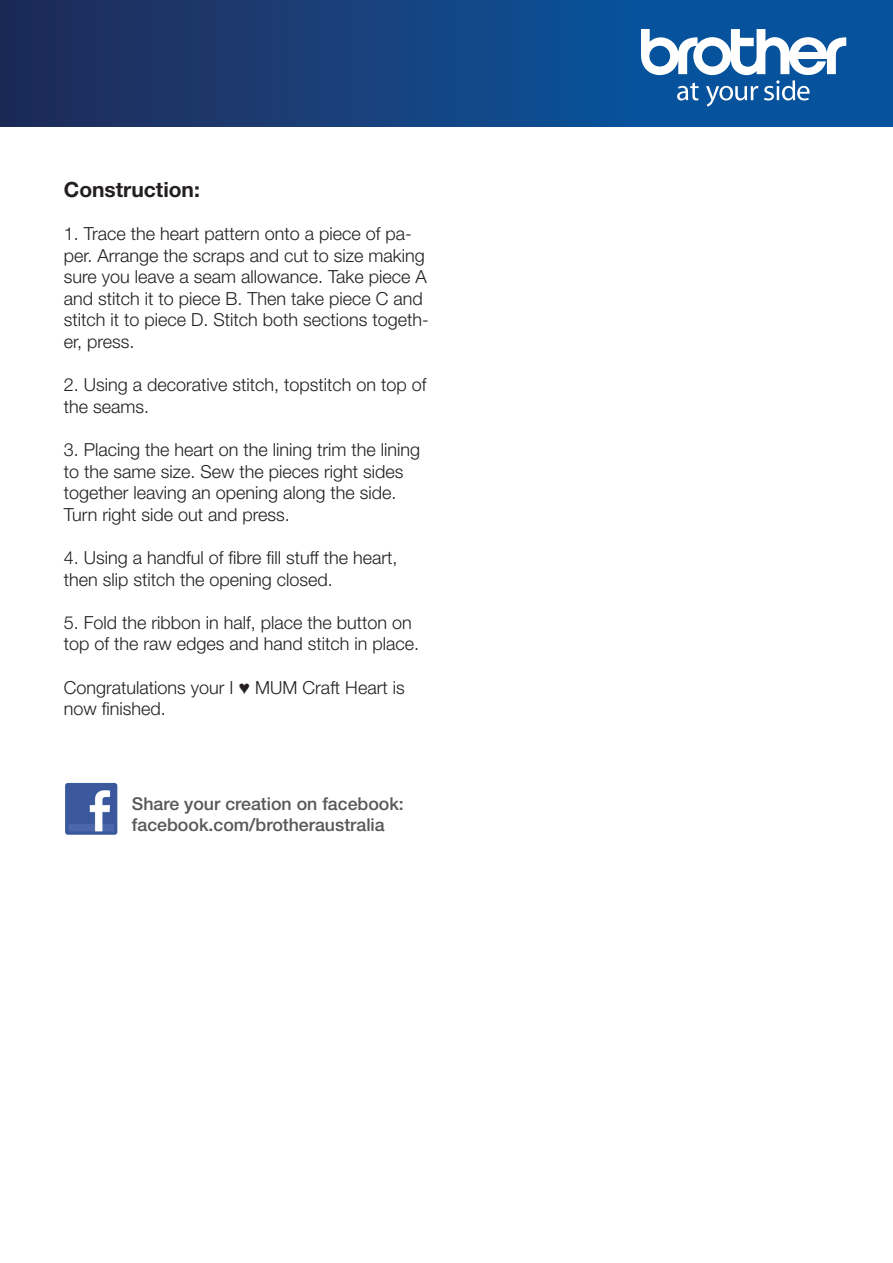
<style>
.page{position:relative;width:893px;height:1263px;background:#fff}
.page>*{position:absolute;margin:0;border:0;box-sizing:border-box;transform-origin:0 0}
.t1{font:700 21px "Helvetica Neue LT Std";color:#231f20}
.t2{font:300 18px/21.6px "Helvetica Neue LT Std";color:#231f20}
.t3{font:500 17.7px "Helvetica Neue LT Std";color:#57585a}
.s1{font-family:"Impact";font-weight:400}
</style>
<div class="page">
<div style="left:0;top:0;width:893px;height:126px;background:linear-gradient(to right,#212d5a,#035aaa)"></div>
<svg style="left:641px;top:29px;width:205px;height:78px"></svg>
<img style="left:65px;top:782px;width:53px;height:53px">
<p class="t1" style="left:64px;top:176px;width:138px">Construction:</p>
<p class="t2" style="left:64px;top:222px;width:367px">1. Trace the heart pattern onto a piece of pa&shy;per. Arrange the scraps and cut to size making sure you leave a seam allowance. Take piece A and stitch it to piece B. Then take piece C and stitch it to piece D. Stitch both sections togeth&shy;er, press.</p>
<p class="t2" style="left:64px;top:374px;width:364px">2. Using a decorative stitch, topstitch on top of the seams.</p>
<p class="t2" style="left:64px;top:438px;width:358px">3. Placing the heart on the lining trim the lining to the same size. Sew the pieces right sides together leaving an opening along the side.<br>Turn right side out and press.</p>
<p class="t2" style="left:64px;top:546px;width:335px">4. Using a handful of fibre fill stuff the heart, then slip stitch the opening closed.</p>
<p class="t2" style="left:64px;top:611px;width:357px">5. Fold the ribbon in half, place the button on top of the raw edges and hand stitch in place.</p>
<p class="t2" style="left:64px;top:676px;width:342px">Congratulations your I <span class="s1">♥</span> MUM Craft Heart is now finished.</p>
<p class="t3" style="left:132px;top:793px;width:273px">Share your creation on facebook:</p>
<p class="t3" style="left:132px;top:814px;width:254px">facebook.com/brotheraustralia</p>
</div>
